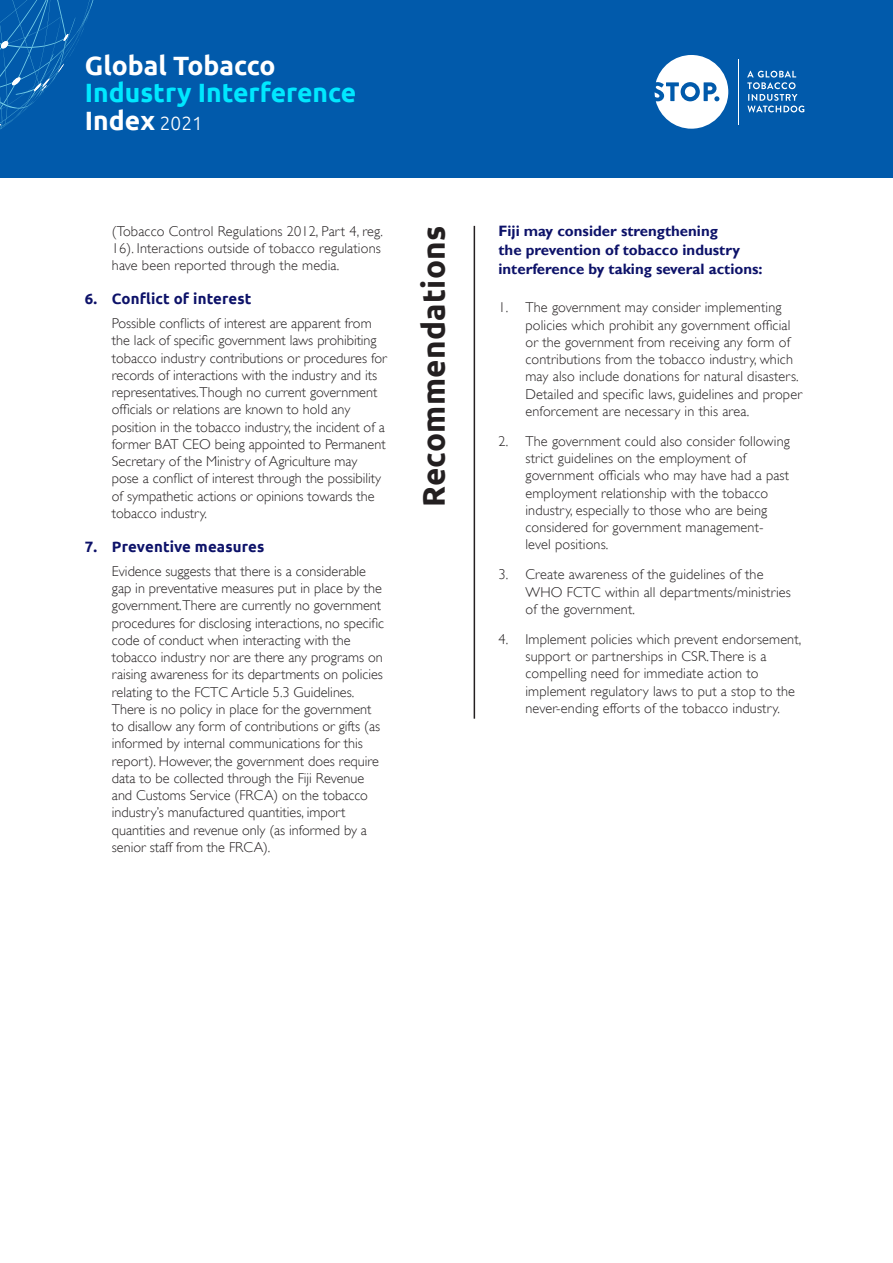
<style>
.page{position:relative;width:893px;height:1263px;background:#fff}
.page>*{position:absolute;margin:0;border:0;box-sizing:border-box;transform-origin:0 0}
.t1{font:700 31.5px "Ubuntu";letter-spacing:.01em;color:#231f20}
.t2{font:700 26.55px/27.9px "Ubuntu";color:#00e8ff}
.t3{font:700 26.55px "Ubuntu";color:#fff}
.Intro{font:700 15px/18.8px "Gill Sans";color:#0d1269}
.t4{font:700 15px "Ubuntu";letter-spacing:.01em;color:#0d1269}
.Body_Copy{font:300 14.25px/17.2px "Gill Sans";color:#231f20}
.s1{color:#fff}
.s2{font-weight:300;font-size:19.05px;color:#fff}
</style>
<div class="page">
<div style="left:0;top:0;width:893px;height:177px;background:#015aab"></div>
<svg style="left:0;top:0;width:94px;height:130px"></svg>
<svg style="left:655px;top:55px;width:73px;height:74px"></svg>
<div style="left:685px;top:86px;width:11px;height:11px;background:#fff;border-radius:50%"></div>
<hr style="left:738px;top:59px;width:1px;height:65px;background:#fff">
<svg style="left:747px;top:71px;width:57px;height:41px"></svg>
<hr style="left:474px;top:226px;width:1px;height:493px;background:#231f20">
<h2 class="t3" style="left:85px;top:49px;width:192px">Global Tobacco</h2>
<h2 class="t2" style="left:85px;top:79px;width:273px">Industry Interference<br><span class="s1">Index</span> <span class="s2">2021</span></h2>
<p class="Body_Copy" style="left:112px;top:222px;width:273px">(Tobacco Control Regulations 2012, Part 4, reg.<br>16). Interactions outside of tobacco regulations have been reported through the media.</p>
<p class="t4" style="left:85px;top:290px;width:168px">6. Conflict of interest</p>
<p class="Body_Copy" style="left:112px;top:315px;width:276px">Possible conflicts of interest are apparent from the lack of specific government laws prohibiting tobacco industry contributions or procedures for records of interactions with the industry and its representatives.Though no current government officials or relations are known to hold any position in the tobacco industry, the incident of a former BAT CEO being appointed to Permanent Secretary of the Ministry of Agriculture may pose a conflict of interest through the possibility of sympathetic actions or opinions towards the tobacco industry.</p>
<p class="t4" style="left:85px;top:538px;width:181px">7. Preventive measures</p>
<p class="Body_Copy" style="left:112px;top:562px;width:274px">Evidence suggests that there is a considerable gap in preventative measures put in place by the government.There are currently no government procedures for disclosing interactions, no specific code of conduct when interacting with the tobacco industry nor are there any programs on raising awareness for its departments on policies relating to the FCTC Article 5.3 Guidelines.<br>There is no policy in place for the government to disallow any form of contributions or gifts (as informed by internal communications for this report). However, the government does require data to be collected through the Fiji Revenue and Customs Service (FRCA) on the tobacco industry’s manufactured quantities, import quantities and revenue only (as informed by a senior staff from the FRCA).</p>
<h1 class="t1" style="left:415px;top:507px;width:282px;rotate:-90deg">Recommendations</h1>
<p class="Intro" style="left:498px;top:222px;width:266px">Fiji may consider strengthening<br>the prevention of tobacco industry interference by taking several actions:</p>
<p class="Body_Copy" style="left:525px;top:299px;width:278px;text-indent:-27px">1. The government may consider implementing policies which prohibit any government official or the government from receiving any form of contributions from the tobacco industry, which may also include donations for natural disasters.<br>Detailed and specific laws, guidelines and proper enforcement are necessary in this area.</p>
<p class="Body_Copy" style="left:525px;top:432px;width:266px;text-indent:-27px">2. The government could also consider following strict guidelines on the employment of government officials who may have had a past employment relationship with the tobacco industry, especially to those who are being considered for government management&shy;level positions.</p>
<p class="Body_Copy" style="left:525px;top:566px;width:267px;text-indent:-27px">3. Create awareness of the guidelines of the<br>WHO FCTC within all departments/ministries of the government.</p>
<p class="Body_Copy" style="left:525px;top:630px;width:277px;text-indent:-27px">4. Implement policies which prevent endorsement, support or partnerships in CSR. There is a compelling need for immediate action to implement regulatory laws to put a stop to the never-ending efforts of the tobacco industry.</p>
</div>
